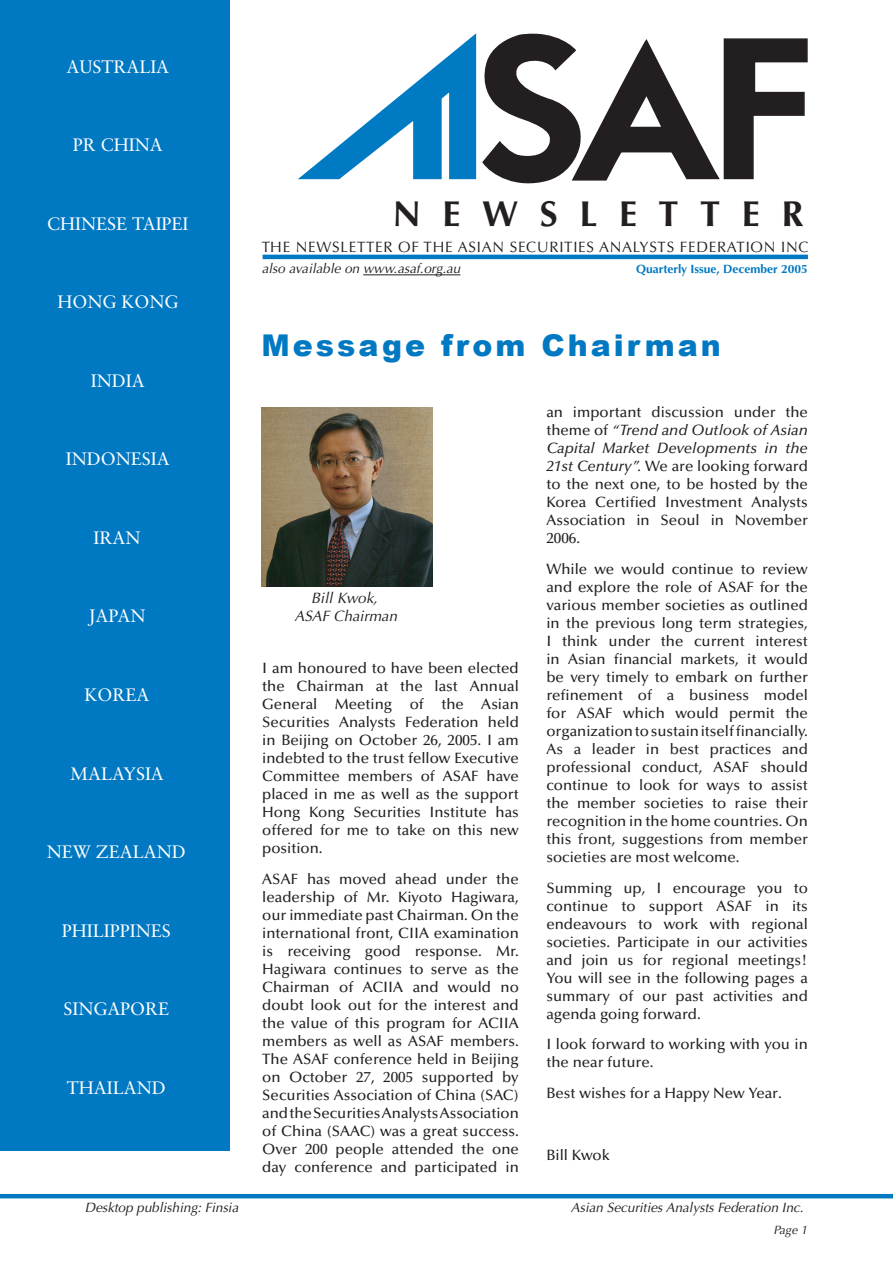
<style>
.page{position:relative;width:893px;height:1263px;background:#fff}
.page>*{position:absolute;margin:0;border:0;box-sizing:border-box;transform-origin:0 0}
.newsletter_banner{font:700 36px "Optima";letter-spacing:.6em;color:#231f20}
.message_from_director{font:900 30px "Arial";letter-spacing:.1em;color:#0079c2}
.banner_center{font:18px "Sabon";color:#fff}
.t1{font:500 15px/18px "Optima";color:#231f20;text-align:justify}
.t2{font:15px "Optima";letter-spacing:.05em;color:#231f20}
.Figures{font:italic 15px/18px "Optima";color:#231f20;text-align:center}
.Footnote{font:italic 13.5px "Optima";color:#231f20}
.Issue{font:700 12px "Optima";color:#0079c2}
.page_number_-_recto{font:italic 12px "Optima";color:#231f20}
.s1{font-style:italic}
</style>
<div class="page">
<hr style="left:263px;top:255px;width:545px;height:4px;background:#0079c2">
<img style="left:262px;top:407px;width:171px;height:180px">
<div style="left:0;top:0;width:230px;height:1150px;background:#0079c2"></div>
<svg style="left:298px;top:33px;width:510px;height:151px"></svg>
<hr style="left:363px;top:274px;width:97px;height:1px;background:#231f20">
<hr style="left:0;top:1194px;width:893px;height:4px;background:#0079c2">
<p class="banner_center" style="left:66px;top:56px;width:104px">AUSTRALIA</p>
<p class="banner_center" style="left:73px;top:134px;width:91px">PR CHINA</p>
<p class="banner_center" style="left:47px;top:213px;width:143px">CHINESE TAIPEI</p>
<p class="banner_center" style="left:57px;top:291px;width:122px">HONG KONG</p>
<p class="banner_center" style="left:91px;top:370px;width:55px">INDIA</p>
<p class="banner_center" style="left:66px;top:448px;width:105px">INDONESIA</p>
<p class="banner_center" style="left:94px;top:527px;width:48px">IRAN</p>
<p class="banner_center" style="left:89px;top:605px;width:58px">JAPAN</p>
<p class="banner_center" style="left:85px;top:684px;width:66px">KOREA</p>
<p class="banner_center" style="left:70px;top:762px;width:95px">MALAYSIA</p>
<p class="banner_center" style="left:47px;top:841px;width:140px">NEW ZEALAND</p>
<p class="banner_center" style="left:62px;top:919px;width:110px">PHILIPPINES</p>
<p class="banner_center" style="left:63px;top:998px;width:107px">SINGAPORE</p>
<p class="banner_center" style="left:67px;top:1076px;width:100px">THAILAND</p>
<p class="newsletter_banner" style="left:393px;top:193px;width:412px">NEWSLETTER</p>
<p class="t2" style="left:262px;top:238px;width:548px">THE NEWSLETTER OF THE ASIAN SECURITIES ANALYSTS FEDERATION INC</p>
<p class="Footnote" style="left:262px;top:261px;width:200px">also available on www.asaf.org.au</p>
<p class="Issue" style="left:636px;top:262px;width:173px">Quarterly Issue, December 2005</p>
<p class="message_from_director" style="left:261px;top:323px;width:461px">Message from Chairman</p>
<p class="Figures" style="left:294px;top:589px;width:104px">Bill Kwok,<br>ASAF Chairman</p>
<p class="t1" style="left:262px;top:659px;width:258px">I am honoured to have been elected the Chairman at the last Annual General Meeting of the Asian Securities Analysts Federation held in Beijing on October 26, 2005. I am indebted to the trust fellow Executive Committee members of ASAF have placed in me as well as the support Hong Kong Securities Institute has offered for me to take on this new position.</p>
<p class="t1" style="left:262px;top:870px;width:258px">ASAF has moved ahead under the leadership of Mr. Kiyoto Hagiwara, our immediate past Chairman. On the international front, CIIA examination is receiving good response. Mr.<br>Hagiwara continues to serve as the Chairman of ACIIA and would no doubt look out for the interest and the value of this program for ACIIA members as well as ASAF members.<br>The ASAF conference held in Beijing on October 27, 2005 supported by Securities Association of China (SAC) and the Securities Analysts Association of China (SAAC) was a great success.<br>Over 200 people attended the one day conference and participated in</p>
<p class="t1" style="left:546px;top:403px;width:263px">an important discussion under the theme of <span class="s1">“Trend and Outlook of Asian Capital Market Developments in the 21st Century”.</span> We are looking forward to the next one, to be hosted by the Korea Certified Investment Analysts Association in Seoul in November 2006.</p>
<p class="t1" style="left:546px;top:560px;width:263px">While we would continue to review and explore the role of ASAF for the various member societies as outlined in the previous long term strategies, I think under the current interest in Asian financial markets, it would be very timely to embark on further refinement of a business model for ASAF which would permit the organization to sustain itself financially.<br>As a leader in best practices and professional conduct, ASAF should continue to look for ways to assist the member societies to raise their recognition in the home countries. On this front, suggestions from member societies are most welcome.</p>
<p class="t1" style="left:546px;top:879px;width:263px">Summing up, I encourage you to continue to support ASAF in its endeavours to work with regional societies. Participate in our activities and join us for regional meetings!<br>You will see in the following pages a summary of our past activities and agenda going forward.</p>
<p class="t1" style="left:546px;top:1036px;width:263px">I look forward to working with you in the near future.</p>
<p class="t1" style="left:546px;top:1084px;width:237px">Best wishes for a Happy New Year.</p>
<p class="t1" style="left:546px;top:1146px;width:65px">Bill Kwok</p>
<p class="Footnote" style="left:85px;top:1199px;width:155px">Desktop publishing: Finsia</p>
<p class="Footnote" style="left:571px;top:1199px;width:234px">Asian Securities Analysts Federation Inc.</p>
<p class="page_number_-_recto" style="left:773px;top:1223px;width:36px">Page 1</p>
</div>
